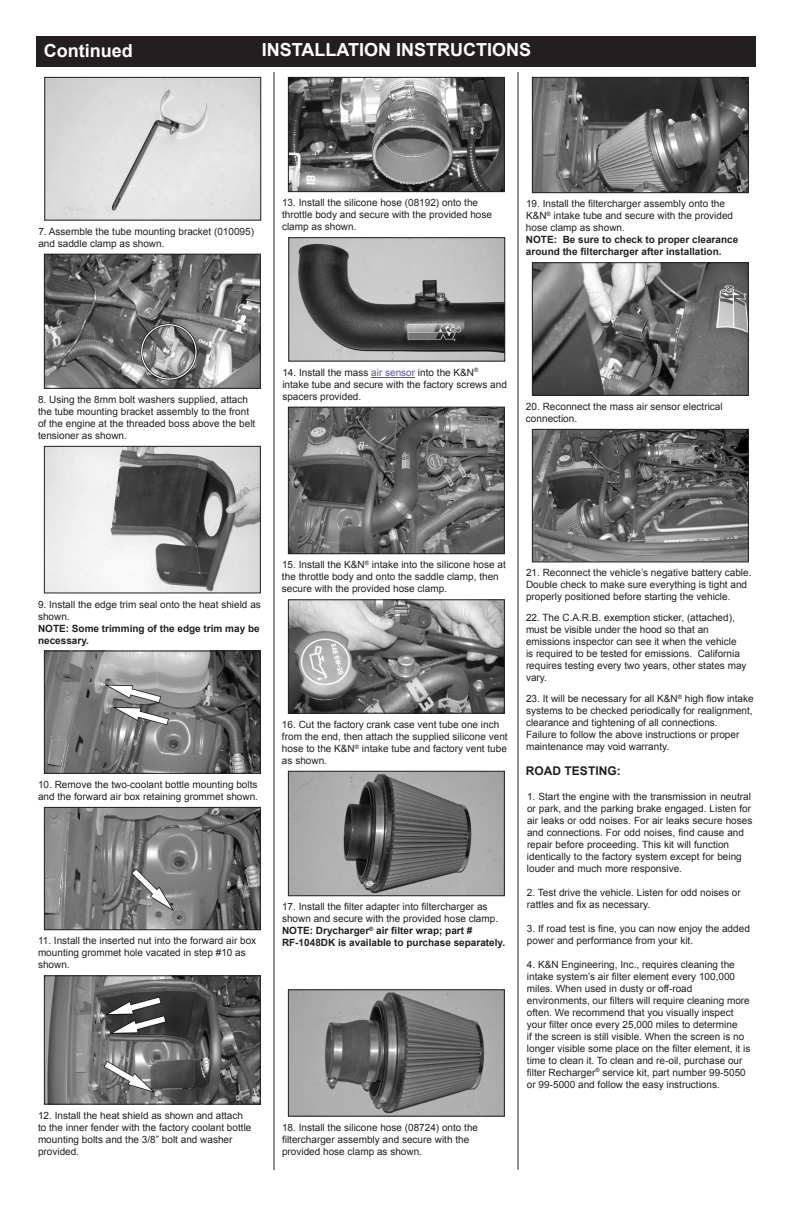
<style>
.page{position:relative;width:792px;height:1224px;background:#fff}
.page>*{position:absolute;margin:0;border:0;box-sizing:border-box;transform-origin:0 0}
.t1{font:700 18px "Arial";color:#fff}
.t2{font:700 12px "Arial";color:#231f20}
.t3{font:10px/12px "Arial";color:#231f20}
.t4{font:700 10px/12px "Arial";color:#231f20}
.s1{color:#55a}
</style>
<div class="page">
<div style="left:36px;top:36px;width:720px;height:31px;background:#231f20"></div>
<hr style="left:274px;top:72px;width:1px;height:1098px;background:#231f20">
<hr style="left:518px;top:72px;width:1px;height:1098px;background:#231f20">
<img style="left:534px;top:431px;width:213px;height:129px">
<div style="left:532px;top:429px;width:217px;height:133px;border:1px solid #231f20"></div>
<img style="left:534px;top:79px;width:213px;height:112px">
<div style="left:532px;top:77px;width:217px;height:116px;border:1px solid #231f20"></div>
<img style="left:534px;top:264px;width:213px;height:130px">
<div style="left:532px;top:262px;width:217px;height:134px;border:1px solid #231f20"></div>
<img style="left:290px;top:773px;width:213px;height:121px">
<div style="left:288px;top:771px;width:217px;height:125px;border:1px solid #231f20"></div>
<img style="left:290px;top:991px;width:213px;height:124px">
<div style="left:288px;top:989px;width:217px;height:128px;border:1px solid #231f20"></div>
<img style="left:290px;top:409px;width:213px;height:143px">
<div style="left:288px;top:407px;width:217px;height:147px;border:1px solid #231f20"></div>
<img style="left:290px;top:601px;width:213px;height:111px">
<div style="left:288px;top:599px;width:217px;height:115px;border:1px solid #231f20"></div>
<img style="left:290px;top:239px;width:213px;height:120px">
<div style="left:288px;top:237px;width:217px;height:124px;border:1px solid #231f20"></div>
<hr style="left:371px;top:377px;width:44px;height:1px;background:#55a">
<img style="left:46px;top:977px;width:213px;height:126px">
<div style="left:44px;top:975px;width:217px;height:130px;border:1px solid #231f20"></div>
<img style="left:290px;top:79px;width:213px;height:111px">
<div style="left:288px;top:77px;width:217px;height:115px;border:1px solid #231f20"></div>
<img style="left:46px;top:653px;width:213px;height:119px">
<div style="left:44px;top:651px;width:217px;height:123px;border:1px solid #231f20"></div>
<img style="left:46px;top:809px;width:213px;height:119px">
<div style="left:44px;top:807px;width:217px;height:123px;border:1px solid #231f20"></div>
<img style="left:46px;top:448px;width:213px;height:143px">
<div style="left:44px;top:446px;width:217px;height:147px;border:1px solid #231f20"></div>
<img style="left:46px;top:256px;width:213px;height:131px">
<div style="left:44px;top:254px;width:217px;height:135px;border:1px solid #231f20"></div>
<img style="left:46px;top:79px;width:213px;height:140px">
<div style="left:44px;top:77px;width:217px;height:144px;border:1px solid #231f20"></div>
<p class="t1" style="left:44px;top:38px;width:90px">Continued</p>
<p class="t1" style="left:262px;top:37px;width:271px">INSTALLATION INSTRUCTIONS</p>
<p class="t3" style="left:38px;top:225px;width:217px">7. Assemble the tube mounting bracket (010095) and saddle clamp as shown.</p>
<p class="t3" style="left:282px;top:197px;width:212px">13. Install the silicone hose (08192) onto the throttle body and secure with the provided hose clamp as shown.</p>
<p class="t3" style="left:526px;top:198px;width:209px">19. Install the filtercharger assembly onto the<br>K&amp;N<sup>®</sup> intake tube and secure with the provided hose clamp as shown.</p>
<p class="t4" style="left:526px;top:234px;width:214px">NOTE: Be sure to check to proper clearance around the filtercharger after installation.</p>
<p class="t3" style="left:38px;top:394px;width:219px">8. Using the 8mm bolt washers supplied, attach the tube mounting bracket assembly to the front of the engine at the threaded boss above the belt tensioner as shown.</p>
<p class="t3" style="left:282px;top:366px;width:226px">14. Install the mass <span class="s1">air sensor</span> into the K&amp;N<sup>® </sup>intake tube and secure with the factory screws and spacers provided.</p>
<p class="t3" style="left:526px;top:401px;width:198px">20. Reconnect the mass air sensor electrical connection.</p>
<p class="t3" style="left:38px;top:598px;width:224px">9. Install the edge trim seal onto the heat shield as shown.</p>
<p class="t4" style="left:38px;top:622px;width:223px">NOTE: Some trimming of the edge trim may be necessary.</p>
<p class="t3" style="left:38px;top:779px;width:222px">10. Remove the two-coolant bottle mounting bolts and the forward air box retaining grommet shown.</p>
<p class="t3" style="left:38px;top:935px;width:220px">11. Install the inserted nut into the forward air box mounting grommet hole vacated in step #10 as shown.</p>
<p class="t3" style="left:38px;top:1109px;width:215px">12. Install the heat shield as shown and attach to the inner fender with the factory coolant bottle mounting bolts and the 3/8” bolt and washer provided.</p>
<p class="t3" style="left:282px;top:559px;width:225px">15. Install the K&amp;N<sup>®</sup> intake into the silicone hose at the throttle body and onto the saddle clamp, then secure with the provided hose clamp.</p>
<p class="t3" style="left:282px;top:718px;width:227px">16. Cut the factory crank case vent tube one inch from the end, then attach the supplied silicone vent hose to the K&amp;N<sup>®</sup> intake tube and factory vent tube as shown.</p>
<p class="t3" style="left:282px;top:901px;width:218px">17. Install the filter adapter into filtercharger as shown and secure with the provided hose clamp.</p>
<p class="t4" style="left:282px;top:925px;width:192px">NOTE: Drycharger<sup>®</sup> air filter wrap; part #</p>
<p class="t4" style="left:282px;top:937px;width:225px">RF-1048DK is available to purchase separately.</p>
<p class="t3" style="left:282px;top:1121px;width:198px">18. Install the silicone hose (08724) onto the filtercharger assembly and secure with the provided hose clamp as shown.</p>
<p class="t3" style="left:526px;top:566px;width:227px">21. Reconnect the vehicle’s negative battery cable.<br>Double check to make sure everything is tight and properly positioned before starting the vehicle.</p>
<p class="t3" style="left:526px;top:612px;width:222px">22. The C.A.R.B. exemption sticker, (attached), must be visible under the hood so that an emissions inspector can see it when the vehicle<br>is required to be tested for emissions. California requires testing every two years, other states may vary.</p>
<p class="t3" style="left:526px;top:693px;width:229px">23. It will be necessary for all K&amp;N<sup>®</sup> high flow intake systems to be checked periodically for realignment, clearance and tightening of all connections.<br>Failure to follow the above instructions or proper maintenance may void warranty.</p>
<p class="t2" style="left:526px;top:763px;width:96px">ROAD TESTING:</p>
<p class="t3" style="left:527px;top:790px;width:227px">1. Start the engine with the transmission in neutral or park, and the parking brake engaged. Listen for air leaks or odd noises. For air leaks secure hoses and connections. For odd noises, find cause and repair before proceeding. This kit will function identically to the factory system except for being louder and much more responsive.</p>
<p class="t3" style="left:527px;top:886px;width:215px">2. Test drive the vehicle. Listen for odd noises or rattles and fix as necessary.</p>
<p class="t3" style="left:527px;top:922px;width:224px">3. If road test is fine, you can now enjoy the added power and performance from your kit.</p>
<p class="t3" style="left:527px;top:958px;width:210px">4. K&amp;N Engineering, Inc., requires cleaning the intake system’s air filter element every 100,000</p>
<p class="t3" style="left:527px;top:982px;width:224px">miles. When used in dusty or off-road environments, our filters will require cleaning more</p>
<p class="t3" style="left:527px;top:1006px;width:225px">often. We recommend that you visually inspect your filter once every 25,000 miles to determine<br>if the screen is still visible. When the screen is no longer visible some place on the filter element, it is time to clean it. To clean and re-oil, purchase our filter Recharger<sup>®</sup> service kit, part number 99-5050 or 99-5000 and follow the easy instructions.</p>
</div>
